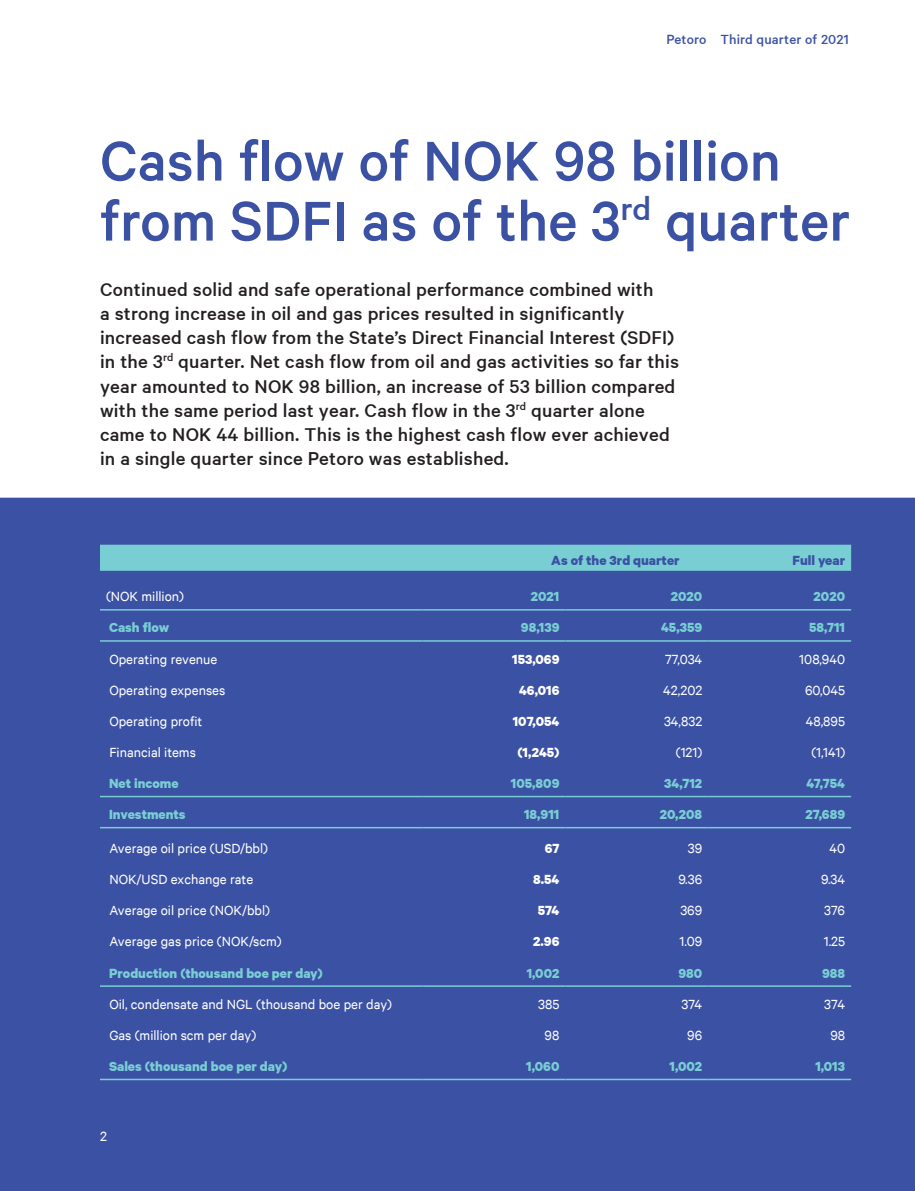
<style>
.page{position:relative;width:915px;height:1191px;background:#fff}
.page>*{position:absolute;margin:0;border:0;box-sizing:border-box;transform-origin:0 0}
.t1{font:500 63px/60px "Calibre";color:#3b51a3}
.Ingress{font:500 21px/24px "Calibre";letter-spacing:.01em;color:#231f20}
.Tabelltekst_-_venstr{font:15px "Calibre";color:#fff}
.Tabelltekst_-_høyres{font:15px "Calibre";color:#fff}
.Tabelltekst_-_venstr-2{font:700 15px "Calibre";color:#79ced4}
.Tabelltekst_-_høyres-2{font:700 15px "Calibre";color:#79ced4}
.Tabelltekst_-_høyre{font:700 15px "Calibre";color:#fff}
.Tabelltekst_-_høyre-2{font:700 15px "Calibre";color:#79ced4}
.tabellheadinger{font:700 15px "Calibre";color:#3b51a3}
.t2{font:500 15px "Calibre";letter-spacing:.01em;color:#3b51a3}
.Tabelltekst_-_høyre-3{font:15px "Calibre";color:#fff}
</style>
<div class="page">
<div style="left:0;top:497px;width:914px;height:694px;background:#3b51a3"></div>
<svg style="left:100px;top:544px;width:750px;height:27px;background:#76c9d2"></svg>
<hr style="left:100px;top:796px;width:322px;height:1px;background:#79ced4">
<hr style="left:422px;top:796px;width:143px;height:1px;background:#79ced4">
<hr style="left:565px;top:796px;width:143px;height:1px;background:#79ced4">
<hr style="left:708px;top:796px;width:142px;height:1px;background:#79ced4">
<hr style="left:100px;top:640px;width:322px;height:1px;background:#79ced4">
<hr style="left:422px;top:640px;width:143px;height:1px;background:#79ced4">
<hr style="left:565px;top:640px;width:143px;height:1px;background:#79ced4">
<hr style="left:708px;top:640px;width:142px;height:1px;background:#79ced4">
<hr style="left:100px;top:827px;width:322px;height:1px;background:#79ced4">
<hr style="left:422px;top:827px;width:143px;height:1px;background:#79ced4">
<hr style="left:565px;top:827px;width:143px;height:1px;background:#79ced4">
<hr style="left:708px;top:827px;width:142px;height:1px;background:#79ced4">
<hr style="left:100px;top:609px;width:322px;height:1px;background:#79ced4">
<hr style="left:422px;top:609px;width:143px;height:1px;background:#79ced4">
<hr style="left:565px;top:609px;width:143px;height:1px;background:#79ced4">
<hr style="left:708px;top:609px;width:142px;height:1px;background:#79ced4">
<hr style="left:100px;top:985px;width:322px;height:2px;background:#79ced4">
<hr style="left:422px;top:985px;width:143px;height:2px;background:#79ced4">
<hr style="left:565px;top:985px;width:143px;height:2px;background:#79ced4">
<hr style="left:708px;top:985px;width:142px;height:2px;background:#79ced4">
<hr style="left:100px;top:1078px;width:322px;height:2px;background:#79ced4">
<hr style="left:422px;top:1078px;width:143px;height:2px;background:#79ced4">
<hr style="left:565px;top:1078px;width:143px;height:2px;background:#79ced4">
<hr style="left:708px;top:1078px;width:142px;height:2px;background:#79ced4">
<p class="t2" style="left:666px;top:30px;width:183px">Petoro Third quarter of 2021</p>
<p class="t1" style="left:100px;top:129px;width:752px">Cash flow of NOK 98 billion from SDFI as of the 3<sup>rd</sup> quarter</p>
<p class="Ingress" style="left:100px;top:277px;width:580px">Continued solid and safe operational performance combined with<br>a strong increase in oil and gas prices resulted in significantly increased cash flow from the State’s Direct Financial Interest (SDFI) in the 3<sup>rd</sup> quarter. Net cash flow from oil and gas activities so far this year amounted to NOK 98 billion, an increase of 53 billion compared with the same period last year. Cash flow in the 3<sup>rd</sup> quarter alone came to NOK 44 billion. This is the highest cash flow ever achieved in a single quarter since Petoro was established.</p>
<p class="tabellheadinger" style="left:551px;top:551px;width:130px">As of the 3rd quarter</p>
<p class="tabellheadinger" style="left:792px;top:551px;width:54px">Full year</p>
<p class="Tabelltekst_-_venstr" style="left:106px;top:588px;width:79px">(NOK million)</p>
<p class="Tabelltekst_-_høyre-2" style="left:530px;top:587px;width:30px">2021</p>
<p class="Tabelltekst_-_høyres-2" style="left:670px;top:587px;width:33px">2020</p>
<p class="Tabelltekst_-_høyres-2" style="left:813px;top:587px;width:33px">2020</p>
<p class="Tabelltekst_-_venstr-2" style="left:109px;top:618px;width:62px">Cash flow</p>
<p class="Tabelltekst_-_høyre-2" style="left:521px;top:618px;width:40px">98,139</p>
<p class="Tabelltekst_-_høyres-2" style="left:660px;top:618px;width:43px">45,359</p>
<p class="Tabelltekst_-_høyres-2" style="left:808px;top:618px;width:38px">58,711</p>
<p class="Tabelltekst_-_venstr" style="left:109px;top:650px;width:109px">Operating revenue</p>
<p class="Tabelltekst_-_høyre" style="left:512px;top:649px;width:49px">153,069</p>
<p class="Tabelltekst_-_høyres" style="left:664px;top:650px;width:39px">77,034</p>
<p class="Tabelltekst_-_høyres" style="left:799px;top:650px;width:47px">108,940</p>
<p class="Tabelltekst_-_venstr" style="left:109px;top:681px;width:117px">Operating expenses</p>
<p class="Tabelltekst_-_høyre" style="left:519px;top:681px;width:42px">46,016</p>
<p class="Tabelltekst_-_høyres" style="left:662px;top:681px;width:41px">42,202</p>
<p class="Tabelltekst_-_høyres" style="left:804px;top:681px;width:41px">60,045</p>
<p class="Tabelltekst_-_venstr" style="left:109px;top:712px;width:94px">Operating profit</p>
<p class="Tabelltekst_-_høyre" style="left:512px;top:712px;width:48px">107,054</p>
<p class="Tabelltekst_-_høyres" style="left:663px;top:712px;width:40px">34,832</p>
<p class="Tabelltekst_-_høyres" style="left:805px;top:712px;width:41px">48,895</p>
<p class="Tabelltekst_-_venstr" style="left:109px;top:743px;width:88px">Financial items</p>
<p class="Tabelltekst_-_høyre" style="left:517px;top:743px;width:43px">(1,245)</p>
<p class="Tabelltekst_-_høyres" style="left:675px;top:743px;width:28px">(121)</p>
<p class="Tabelltekst_-_høyres" style="left:811px;top:743px;width:35px">(1,141)</p>
<p class="Tabelltekst_-_venstr-2" style="left:109px;top:774px;width:71px">Net income</p>
<p class="Tabelltekst_-_høyre-2" style="left:510px;top:774px;width:50px">105,809</p>
<p class="Tabelltekst_-_høyres-2" style="left:664px;top:774px;width:39px">34,712</p>
<p class="Tabelltekst_-_høyres-2" style="left:806px;top:774px;width:40px">47,754</p>
<p class="Tabelltekst_-_venstr-2" style="left:109px;top:805px;width:78px">Investments</p>
<p class="Tabelltekst_-_høyre-2" style="left:524px;top:805px;width:37px">18,911</p>
<p class="Tabelltekst_-_høyres-2" style="left:659px;top:805px;width:44px">20,208</p>
<p class="Tabelltekst_-_høyres-2" style="left:805px;top:805px;width:41px">27,689</p>
<p class="Tabelltekst_-_venstr" style="left:109px;top:839px;width:160px">Average oil price (USD/bbl)</p>
<p class="Tabelltekst_-_høyre" style="left:544px;top:839px;width:16px">67</p>
<p class="Tabelltekst_-_høyres" style="left:687px;top:839px;width:16px">39</p>
<p class="Tabelltekst_-_høyres" style="left:829px;top:839px;width:17px">40</p>
<p class="Tabelltekst_-_venstr" style="left:109px;top:871px;width:145px">NOK/USD exchange rate</p>
<p class="Tabelltekst_-_høyre" style="left:533px;top:870px;width:28px">8.54</p>
<p class="Tabelltekst_-_høyres" style="left:678px;top:871px;width:25px">9.36</p>
<p class="Tabelltekst_-_høyres" style="left:820px;top:871px;width:25px">9.34</p>
<p class="Tabelltekst_-_venstr" style="left:109px;top:902px;width:162px">Average oil price (NOK/bbl)</p>
<p class="Tabelltekst_-_høyre" style="left:537px;top:901px;width:23px">574</p>
<p class="Tabelltekst_-_høyres" style="left:680px;top:902px;width:23px">369</p>
<p class="Tabelltekst_-_høyres" style="left:824px;top:902px;width:22px">376</p>
<p class="Tabelltekst_-_venstr" style="left:109px;top:933px;width:174px">Average gas price (NOK/scm)</p>
<p class="Tabelltekst_-_høyre" style="left:533px;top:932px;width:28px">2.96</p>
<p class="Tabelltekst_-_høyres" style="left:679px;top:933px;width:24px">1.09</p>
<p class="Tabelltekst_-_høyres" style="left:823px;top:933px;width:23px">1.25</p>
<p class="Tabelltekst_-_venstr-2" style="left:109px;top:963px;width:215px">Production (thousand boe per day)</p>
<p class="Tabelltekst_-_høyre-2" style="left:526px;top:963px;width:34px">1,002</p>
<p class="Tabelltekst_-_høyres-2" style="left:678px;top:963px;width:25px">980</p>
<p class="Tabelltekst_-_høyres-2" style="left:821px;top:963px;width:25px">988</p>
<p class="Tabelltekst_-_venstr" style="left:109px;top:995px;width:284px">Oil, condensate and NGL (thousand boe per day)</p>
<p class="Tabelltekst_-_høyre-3" style="left:538px;top:995px;width:23px">385</p>
<p class="Tabelltekst_-_høyres" style="left:681px;top:995px;width:22px">374</p>
<p class="Tabelltekst_-_høyres" style="left:824px;top:995px;width:22px">374</p>
<p class="Tabelltekst_-_venstr" style="left:109px;top:1026px;width:148px">Gas (million scm per day)</p>
<p class="Tabelltekst_-_høyre-3" style="left:544px;top:1026px;width:16px">98</p>
<p class="Tabelltekst_-_høyres" style="left:687px;top:1026px;width:16px">96</p>
<p class="Tabelltekst_-_høyres" style="left:830px;top:1026px;width:16px">98</p>
<p class="Tabelltekst_-_venstr-2" style="left:109px;top:1057px;width:180px">Sales (thousand boe per day)</p>
<p class="Tabelltekst_-_høyre-2" style="left:526px;top:1057px;width:35px">1,060</p>
<p class="Tabelltekst_-_høyres-2" style="left:669px;top:1057px;width:34px">1,002</p>
<p class="Tabelltekst_-_høyres-2" style="left:815px;top:1057px;width:31px">1,013</p>
<p class="Tabelltekst_-_venstr" style="left:100px;top:1127px;width:8px">2</p>
</div>
